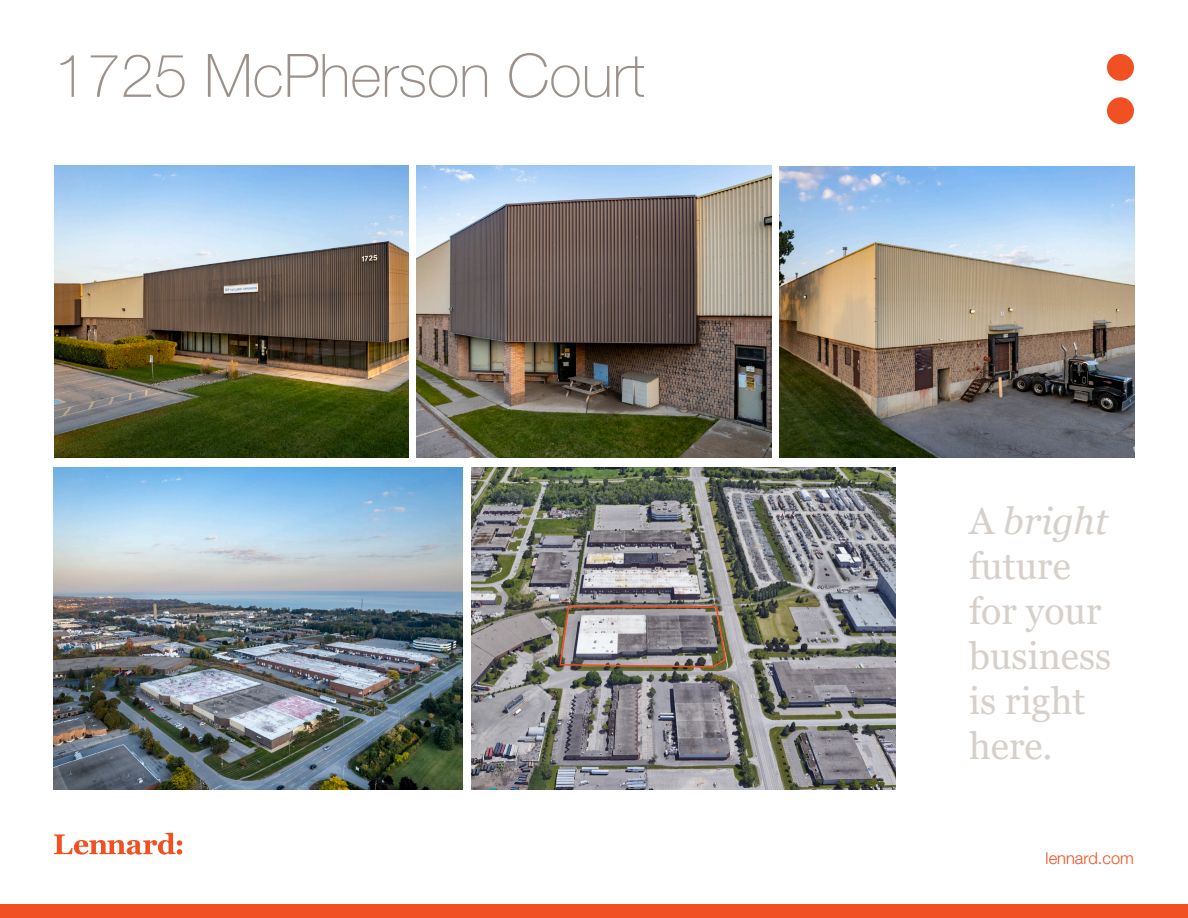
<style>
.page{position:relative;width:1188px;height:918px;background:#fff}
.page>*{position:absolute;margin:0;border:0;box-sizing:border-box;transform-origin:0 0}
.Heading_2{font:100 60px "Helvetica Neue LT Std";color:#9c918a}
.Left_Aligned_Call_Ou{font:37.5px/45px "Georgia";color:#d7d0ca}
.t1{font:300 16.5px "Helvetica Neue LT Std";color:#f05022}
.s1{font-style:italic}
</style>
<div class="page">
<div style="left:0;top:904px;width:1188px;height:14px;background:#f05022"></div>
<svg style="left:54px;top:833px;width:128px;height:22px"></svg>
<svg style="left:1107px;top:54px;width:27px;height:70px"></svg>
<img style="left:780px;top:166px;width:354px;height:291px">
<img style="left:54px;top:166px;width:354px;height:291px">
<img style="left:417px;top:166px;width:354px;height:291px">
<img style="left:54px;top:467px;width:408px;height:322px">
<img style="left:471px;top:467px;width:424px;height:322px">
<img style="left:559px;top:605px;width:168px;height:63px">
<p class="Heading_2" style="left:54px;top:41px;width:592px">1725 McPherson Court</p>
<p class="Left_Aligned_Call_Ou" style="left:969px;top:499px;width:144px">A <span class="s1">bright </span>future for your business is right here.</p>
<p class="t1" style="left:1046px;top:848px;width:90px">lennard.com</p>
</div>
